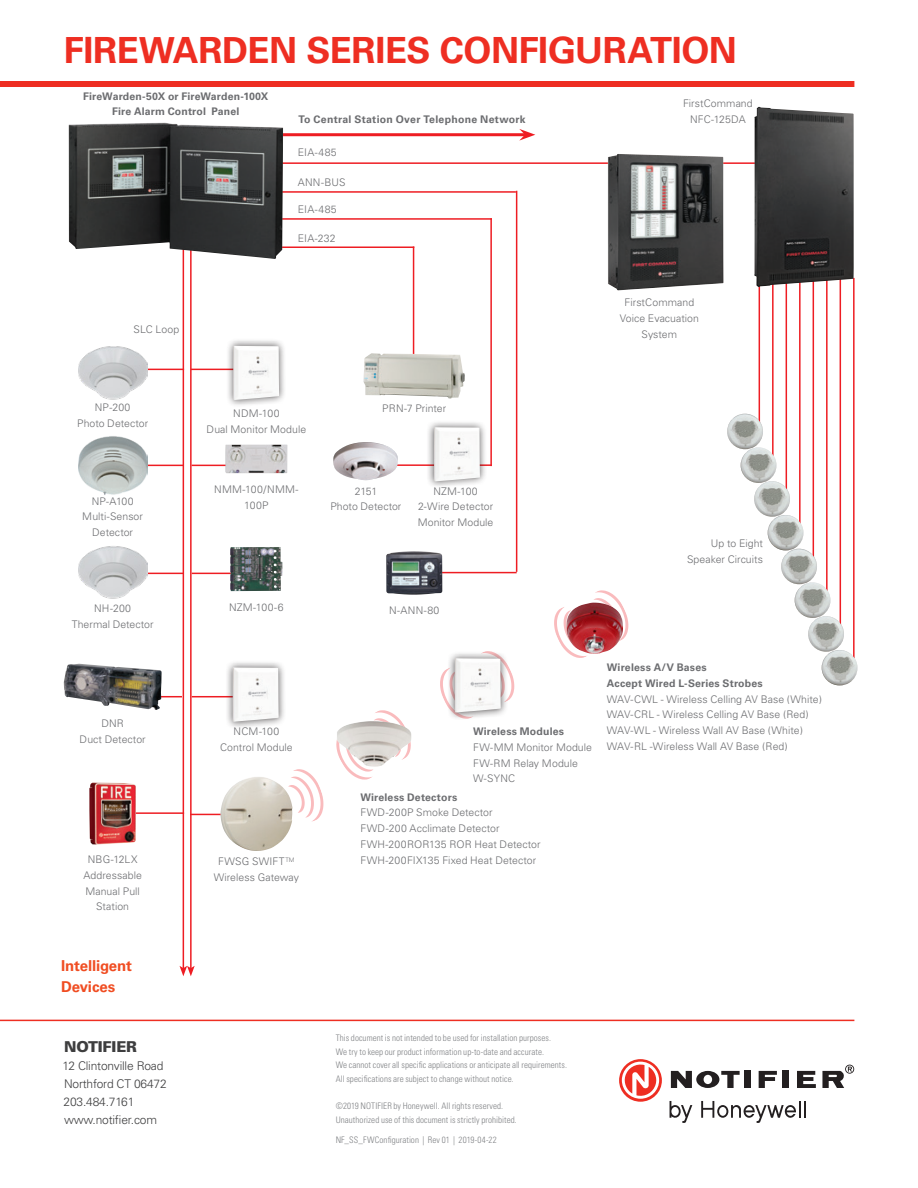
<style>
.page{position:relative;width:918px;height:1188px;background:#fff}
.page>*{position:absolute;margin:0;border:0;box-sizing:border-box;transform-origin:0 0}
.t1{font:700 36px "Univers";letter-spacing:-.01em;color:#ee2e22}
.t2{font:700 15px/21px "Univers";letter-spacing:-.01em;color:#f04d22}
.Cover__Address_Block{font:900 15px "Univers";letter-spacing:-.015em;color:#3e3e3f}
.Cover__Address_Block-2{font:300 12px "Univers";letter-spacing:-.015em;color:#3e3e3f}
.Sidebar__Body{font:300 10.5px/15.8px "Univers";letter-spacing:.005em;color:#6c6d70;text-align:center}
.t3{font:700 10.5px/15.8px "Univers";letter-spacing:.02em;color:#6c6d70;text-align:center}
.Cover__Copyright{font:300 condensed 9px/13.5px "Univers";letter-spacing:.005em;color:#808285}
.s1{font-weight:700}
</style>
<div class="page">
<hr style="left:278px;top:133px;width:247px;height:3px;background:#ee1d23">
<svg style="left:519px;top:129px;width:16px;height:12px"></svg>
<hr style="left:413px;top:247px;width:1px;height:122px;background:#ee1d23">
<svg style="left:619px;top:1059px;width:43px;height:43px"></svg>
<svg style="left:797px;top:1071px;width:19px;height:17px"></svg>
<div style="left:782px;top:1071px;width:7px;height:17px;background:#231f20"></div>
<svg style="left:759px;top:1071px;width:18px;height:17px"></svg>
<div style="left:744px;top:1071px;width:7px;height:17px;background:#231f20"></div>
<svg style="left:701px;top:1101px;width:105px;height:22px"></svg>
<svg style="left:671px;top:1071px;width:69px;height:17px"></svg>
<svg style="left:670px;top:1101px;width:22px;height:22px"></svg>
<svg style="left:822px;top:1065px;width:32px;height:23px"></svg>
<hr style="left:0;top:1020px;width:854px;height:1px;background:#ee2e22">
<hr style="left:112px;top:369px;width:72px;height:1px;background:#ee1d23">
<hr style="left:192px;top:465px;width:72px;height:1px;background:#ee1d23">
<img style="left:78px;top:347px;width:69px;height:52px">
<hr style="left:516px;top:191px;width:1px;height:381px;background:#ee1d23">
<hr style="left:759px;top:278px;width:1px;height:153px;background:#ee1d23">
<hr style="left:772px;top:278px;width:2px;height:187px;background:#ee1d23">
<hr style="left:786px;top:278px;width:1px;height:221px;background:#ee1d23">
<hr style="left:799px;top:278px;width:2px;height:256px;background:#ee1d23">
<hr style="left:813px;top:278px;width:1px;height:287px;background:#ee1d23">
<hr style="left:826px;top:278px;width:2px;height:322px;background:#ee1d23">
<hr style="left:840px;top:278px;width:1px;height:356px;background:#ee1d23">
<hr style="left:853px;top:278px;width:2px;height:380px;background:#ee1d23">
<hr style="left:490px;top:218px;width:2px;height:248px;background:#ee1d23">
<hr style="left:183px;top:239px;width:1px;height:729px;background:#ee1d23">
<hr style="left:190px;top:239px;width:2px;height:729px;background:#ee1d23">
<svg style="left:180px;top:966px;width:15px;height:10px"></svg>
<hr style="left:261px;top:218px;width:231px;height:2px;background:#ee1d23">
<hr style="left:178px;top:191px;width:338px;height:2px;background:#ee1d23">
<hr style="left:110px;top:812px;width:74px;height:2px;background:#ee1d23">
<img style="left:89px;top:782px;width:47px;height:63px">
<hr style="left:191px;top:369px;width:72px;height:1px;background:#ee1d23">
<hr style="left:110px;top:465px;width:73px;height:1px;background:#ee1d23">
<hr style="left:101px;top:696px;width:81px;height:1px;background:#ee1d23">
<hr style="left:112px;top:573px;width:71px;height:1px;background:#ee1d23">
<hr style="left:190px;top:814px;width:61px;height:1px;background:#ee1d23">
<hr style="left:275px;top:247px;width:139px;height:1px;background:#ee1d23">
<hr style="left:374px;top:464px;width:118px;height:2px;background:#ee1d23">
<hr style="left:408px;top:572px;width:109px;height:1px;background:#ee1d23">
<img style="left:364px;top:353px;width:101px;height:45px">
<hr style="left:220px;top:162px;width:580px;height:2px;background:#ee1d23">
<hr style="left:192px;top:696px;width:72px;height:1px;background:#ee1d23">
<hr style="left:192px;top:573px;width:74px;height:1px;background:#ee1d23">
<svg style="left:292px;top:769px;width:31px;height:53px"></svg>
<img style="left:220px;top:777px;width:72px;height:74px">
<div style="left:226px;top:338px;width:61px;height:69px;background:#231f20;opacity:.75"></div>
<img style="left:233px;top:346px;width:46px;height:54px">
<div style="left:426px;top:420px;width:61px;height:69px;background:#231f20;opacity:.75"></div>
<img style="left:434px;top:427px;width:46px;height:54px">
<div style="left:225px;top:660px;width:61px;height:69px;background:#231f20;opacity:.75"></div>
<img style="left:233px;top:668px;width:46px;height:54px">
<img style="left:386px;top:551px;width:56px;height:44px">
<img style="left:333px;top:442px;width:65px;height:38px">
<img style="left:64px;top:664px;width:98px;height:46px">
<img style="left:230px;top:547px;width:53px;height:44px">
<img style="left:225px;top:444px;width:62px;height:29px">
<img style="left:608px;top:154px;width:116px;height:136px">
<img style="left:727px;top:414px;width:36px;height:35px">
<img style="left:741px;top:447px;width:36px;height:36px">
<img style="left:754px;top:481px;width:36px;height:36px">
<img style="left:768px;top:515px;width:36px;height:35px">
<img style="left:781px;top:549px;width:36px;height:35px">
<img style="left:795px;top:582px;width:36px;height:36px">
<img style="left:808px;top:616px;width:36px;height:36px">
<img style="left:822px;top:650px;width:36px;height:35px">
<img style="left:754px;top:107px;width:100px;height:180px">
<div style="left:0;top:81px;width:854px;height:6px;background:#ee2e22"></div>
<img style="left:78px;top:546px;width:69px;height:52px">
<img style="left:69px;top:123px;width:214px;height:136px">
<svg style="left:336px;top:710px;width:75px;height:70px"></svg>
<svg style="left:440px;top:666px;width:74px;height:39px"></svg>
<svg style="left:554px;top:590px;width:74px;height:68px"></svg>
<img style="left:337px;top:721px;width:36px;height:22px">
<div style="left:447px;top:651px;width:61px;height:69px;background:#231f20;opacity:.75"></div>
<img style="left:455px;top:658px;width:46px;height:54px">
<img style="left:78px;top:436px;width:69px;height:59px">
<img style="left:566px;top:602px;width:57px;height:52px">
<p class="t1" style="left:64px;top:30px;width:675px">FIREWARDEN SERIES CONFIGURATION</p>
<p class="t3" style="left:83px;top:88px;width:187px">FireWarden-50X or FireWarden-100X<br>Fire Alarm Control Panel</p>
<p class="t3" style="left:298px;top:111px;width:229px">To Central Station Over Telephone Network</p>
<p class="Sidebar__Body" style="left:298px;top:145px;width:40px">EIA-485</p>
<p class="Sidebar__Body" style="left:298px;top:174px;width:49px">ANN-BUS</p>
<p class="Sidebar__Body" style="left:298px;top:202px;width:40px">EIA-485</p>
<p class="Sidebar__Body" style="left:298px;top:230px;width:39px">EIA-232</p>
<p class="Sidebar__Body" style="left:133px;top:322px;width:47px">SLC Loop</p>
<p class="Sidebar__Body" style="left:683px;top:96px;width:71px">FirstCommand<br>NFC-125DA</p>
<p class="Sidebar__Body" style="left:620px;top:294px;width:81px">FirstCommand<br>Voice Evacuation<br>System</p>
<p class="Sidebar__Body" style="left:77px;top:400px;width:73px">NP-200<br>Photo Detector</p>
<p class="Sidebar__Body" style="left:382px;top:401px;width:66px">PRN-7 Printer</p>
<p class="Sidebar__Body" style="left:207px;top:406px;width:101px">NDM-100<br>Dual Monitor Module</p>
<p class="Sidebar__Body" style="left:82px;top:493px;width:62px">NP-A100<br>Multi-Sensor<br>Detector</p>
<p class="Sidebar__Body" style="left:214px;top:481px;width:86px">NMM-100/NMM-<br>100P</p>
<p class="Sidebar__Body" style="left:418px;top:483px;width:77px">NZM-100<br>2-Wire Detector<br>Monitor Module</p>
<p class="Sidebar__Body" style="left:330px;top:483px;width:73px">2151<br>Photo Detector</p>
<p class="Sidebar__Body" style="left:94px;top:600px;width:38px">NH-200</p>
<p class="Sidebar__Body" style="left:229px;top:599px;width:56px">NZM-100-6</p>
<p class="Sidebar__Body" style="left:72px;top:616px;width:84px">Thermal Detector</p>
<p class="Sidebar__Body" style="left:80px;top:715px;width:68px">DNR<br>Duct Detector</p>
<p class="Sidebar__Body" style="left:83px;top:852px;width:60px">NBG-12LX<br>Addressable<br>Manual Pull<br>Station</p>
<p class="Sidebar__Body" style="left:220px;top:723px;width:74px">NCM-100<br>Control Module</p>
<p class="Sidebar__Body" style="left:214px;top:854px;width:87px">FWSG SWIFT<sup>TM<br></sup>Wireless Gateway</p>
<p class="Sidebar__Body" style="left:389px;top:603px;width:52px">N-ANN-80</p>
<p class="Sidebar__Body" style="left:473px;top:723px;width:120px;text-align:left"><span class="s1">Wireless Modules<br></span>FW-MM Monitor Module<br>FW-RM Relay Module<br>W-SYNC</p>
<p class="Sidebar__Body" style="left:360px;top:789px;width:182px;text-align:left"><span class="s1">Wireless Detectors<br></span>FWD-200P Smoke Detector<br>FWD-200 Acclimate Detector<br>FWH-200ROR135 ROR Heat Detector<br>FWH-200FIX135 Fixed Heat Detector</p>
<p class="Sidebar__Body" style="left:687px;top:536px;width:77px;text-align:right">Up to Eight<br>Speaker Circuits</p>
<p class="Sidebar__Body" style="left:607px;top:659px;width:217px;text-align:left"><span class="s1">Wireless A/V Bases<br>Accept Wired L-Series Strobes<br></span>WAV-CWL - Wireless Celling AV Base (White)<br>WAV-CRL - Wireless Celling AV Base (Red)<br>WAV-WL - Wireless Wall AV Base (White)<br>WAV-RL -Wireless Wall AV Base (Red)</p>
<p class="t2" style="left:61px;top:956px;width:72px">Intelligent<br>Devices</p>
<p class="Cover__Address_Block" style="left:64px;top:1037px;width:74px">NOTIFIER</p>
<p class="Cover__Address_Block-2" style="left:62px;top:1058px;width:102px">12 Clintonville Road</p>
<p class="Cover__Address_Block-2" style="left:64px;top:1076px;width:104px">Northford CT 06472</p>
<p class="Cover__Address_Block-2" style="left:64px;top:1094px;width:72px">203.484.7161</p>
<p class="Cover__Address_Block-2" style="left:64px;top:1112px;width:95px">www.notifier.com</p>
<p class="Cover__Copyright" style="left:336px;top:1031px;width:233px">This document is not intended to be used for installation purposes.<br>We try to keep our product information up-to-date and accurate.<br>We cannot cover all specific applications or anticipate all requirements.<br>All specifications are subject to change without notice.</p>
<p class="Cover__Copyright" style="left:336px;top:1100px;width:183px">©2019 NOTIFIER by Honeywell. All rights reserved.<br>Unauthorized use of this document is strictly prohibited.</p>
<p class="Cover__Copyright" style="left:336px;top:1133px;width:163px">NF_SS_FWConfiguration | Rev 01 | 2019-04-22</p>
</div>
